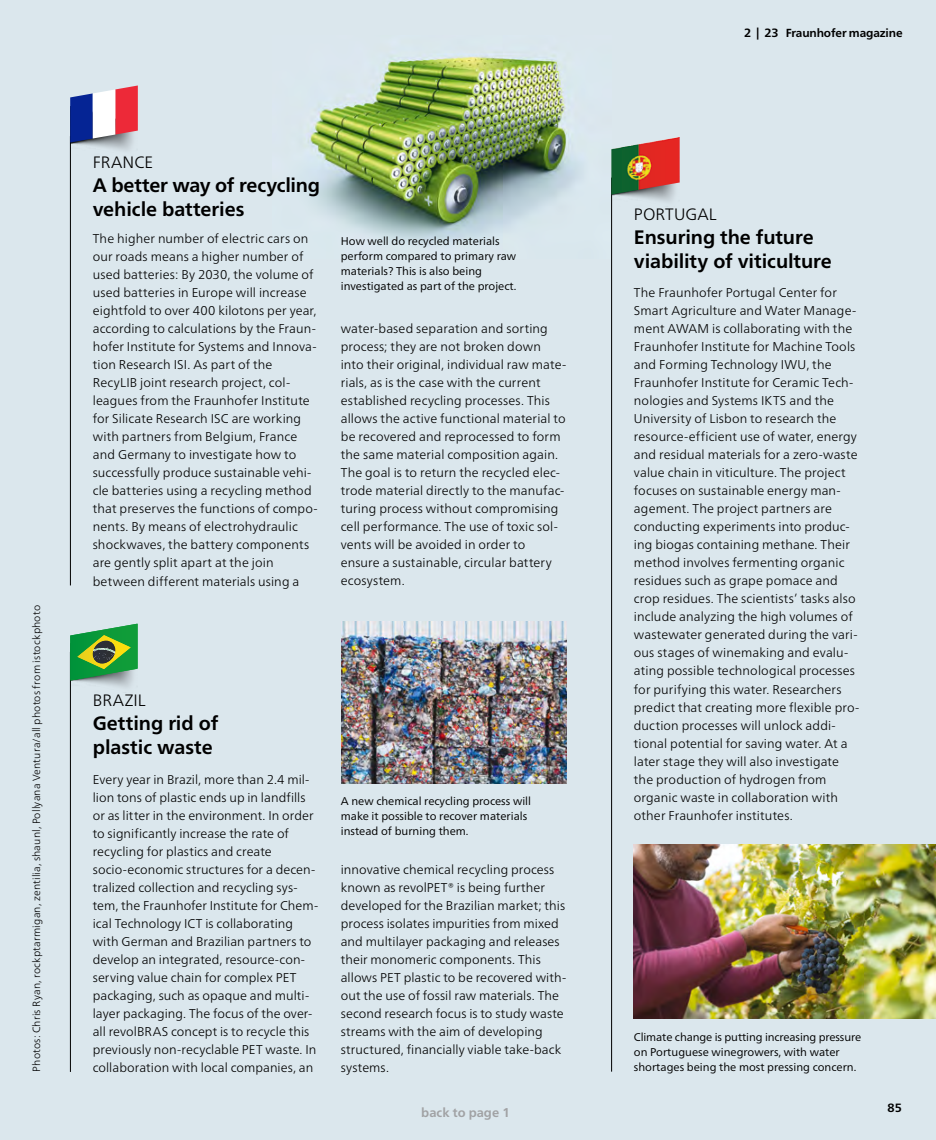
<style>
.page{position:relative;width:936px;height:1140px;background:#fff}
.page>*{position:absolute;margin:0;border:0;box-sizing:border-box;transform-origin:0 0}
.t1{font:700 19.5px/24px "Frutiger Neue LT Pro";letter-spacing:-.005em;color:#000}
.t2{font:300 16.5px "Frutiger Neue LT Pro";letter-spacing:.005em;color:#000}
.t3{font:300 12.75px/18px "Frutiger Neue LT Pro";letter-spacing:.01em;color:#000}
.t4{font:700 12.75px "Frutiger Neue LT Pro";color:#a1a2a4}
.t5{font:700 12px "Frutiger Neue LT Pro";color:#000}
.t6{font:700 11.7px "Frutiger Neue LT Pro";letter-spacing:-.01em;color:#000}
.t7{font:11.25px/15px "Frutiger Neue LT Pro";color:#000}
.t8{font:300 10.5px "Frutiger Neue LT Pro";letter-spacing:.015em;color:#000}
.s1{font-size:12px}
</style>
<div class="page">
<div style="left:0;top:0;width:935px;height:1140px;background:#dbe7ed"></div>
<hr style="left:70px;top:652px;width:1px;height:419px;background:#000">
<hr style="left:70px;top:136px;width:1px;height:449px;background:#000">
<img style="left:341px;top:621px;width:225px;height:162px">
<img style="left:306px;top:54px;width:274px;height:189px">
<img style="left:634px;top:844px;width:301px;height:174px">
<img style="left:70px;top:142px;width:63px;height:13px">
<svg style="left:70px;top:85px;width:68px;height:57px;background:#a980a2"></svg>
<img style="left:70px;top:680px;width:63px;height:12px">
<svg style="left:70px;top:623px;width:68px;height:57px;background:#53a254"></svg>
<hr style="left:611px;top:178px;width:1px;height:893px;background:#000">
<img style="left:612px;top:194px;width:63px;height:13px">
<img style="left:611px;top:137px;width:68px;height:57px">
<p class="t8" style="left:30px;top:1071px;width:468px;rotate:-90deg">Photos: Chris Ryan, rockptarmigan, zentilia, shaunl, Pollyana Ventura/all photos from istockphoto</p>
<p class="t2" style="left:93px;top:152px;width:62px">FRANCE</p>
<h1 class="t1" style="left:93px;top:173px;width:229px">A better way of recycling vehicle batteries</h1>
<p class="t3" style="left:93px;top:230px;width:226px">The higher number of electric cars on our roads means a higher number of used batteries: By 2030, the volume of used batteries in Europe will increase eightfold to over 400 kilotons per year, according to calculations by the Fraun&shy;hofer Institute for Systems and Innova&shy;tion Research ISI. As part of the RecyLIB joint research project, col&shy;leagues from the Fraunhofer Institute for Silicate Research ISC are working with partners from Belgium, France and Germany to investigate how to successfully produce sustainable vehi&shy;cle batteries using a recycling method that preserves the functions of compo&shy;nents. By means of electrohydraulic shockwaves, the battery components are gently split apart at the join between different materials using a</p>
<p class="t7" style="left:341px;top:233px;width:177px">How well do recycled materials perform compared to primary raw materials? This is also being investigated as part of the project.</p>
<p class="t3" style="left:341px;top:320px;width:227px">water-based separation and sorting process; they are not broken down into their original, individual raw mate&shy;rials, as is the case with the current established recycling processes. This allows the active functional material to be recovered and reprocessed to form the same material composition again.<br>The goal is to return the recycled elec&shy;trode material directly to the manufac&shy;turing process without compromising cell performance. The use of toxic sol&shy;vents will be avoided in order to ensure a sustainable, circular battery ecosystem.</p>
<p class="t2" style="left:93px;top:690px;width:54px">BRAZIL</p>
<h1 class="t1" style="left:93px;top:711px;width:127px">Getting rid of plastic waste</h1>
<p class="t3" style="left:93px;top:770px;width:227px">Every year in Brazil, more than 2.4 mil&shy;lion tons of plastic ends up in landfills or as litter in the environment. In order to significantly increase the rate of recycling for plastics and create socio-economic structures for a decen&shy;tralized collection and recycling sys&shy;tem, the Fraunhofer Institute for Chem&shy;ical Technology ICT is collaborating with German and Brazilian partners to develop an integrated, resource-con&shy;serving value chain for complex PET packaging, such as opaque and multi&shy;layer packaging. The focus of the over&shy;all revolBRAS concept is to recycle this previously non-recyclable PET waste. In collaboration with local companies, an</p>
<p class="t7" style="left:341px;top:793px;width:192px">A new chemical recycling process will make it possible to recover materials instead of burning them.</p>
<p class="t3" style="left:341px;top:860px;width:227px">innovative chemical recycling process known as revolPET® is being further developed for the Brazilian market; this process isolates impurities from mixed and multilayer packaging and releases their monomeric components. This allows PET plastic to be recovered with&shy;out the use of fossil raw materials. The second research focus is to study waste streams with the aim of developing structured, financially viable take-back systems.</p>
<p class="t4" style="left:421px;top:1105px;width:90px">back to page 1</p>
<p class="t6" style="left:744px;top:26px;width:160px"><span class="s1">2 | 23</span> Fraunhofer magazine</p>
<p class="t2" style="left:634px;top:204px;width:84px">PORTUGAL</p>
<h1 class="t1" style="left:634px;top:225px;width:199px">Ensuring the future viability of viticulture</h1>
<p class="t3" style="left:634px;top:284px;width:227px">The Fraunhofer Portugal Center for Smart Agriculture and Water Manage&shy;ment AWAM is collaborating with the Fraunhofer Institute for Machine Tools and Forming Technology IWU, the Fraunhofer Institute for Ceramic Tech&shy;nologies and Systems IKTS and the University of Lisbon to research the resource-efficient use of water, energy and residual materials for a zero-waste value chain in viticulture. The project focuses on sustainable energy man&shy;agement. The project partners are conducting experiments into produc&shy;ing biogas containing methane. Their method involves fermenting organic residues such as grape pomace and crop residues. The scientists’ tasks also include analyzing the high volumes of wastewater generated during the vari&shy;ous stages of winemaking and evalu&shy;ating possible technological processes for purifying this water. Researchers predict that creating more flexible pro&shy;duction processes will unlock addi&shy;tional potential for saving water. At a later stage they will also investigate the production of hydrogen from organic waste in collaboration with other Fraunhofer institutes.</p>
<p class="t7" style="left:634px;top:1029px;width:229px">Climate change is putting increasing pressure on Portuguese winegrowers, with water shortages being the most pressing concern.</p>
<p class="t5" style="left:887px;top:1101px;width:16px">85</p>
</div>
